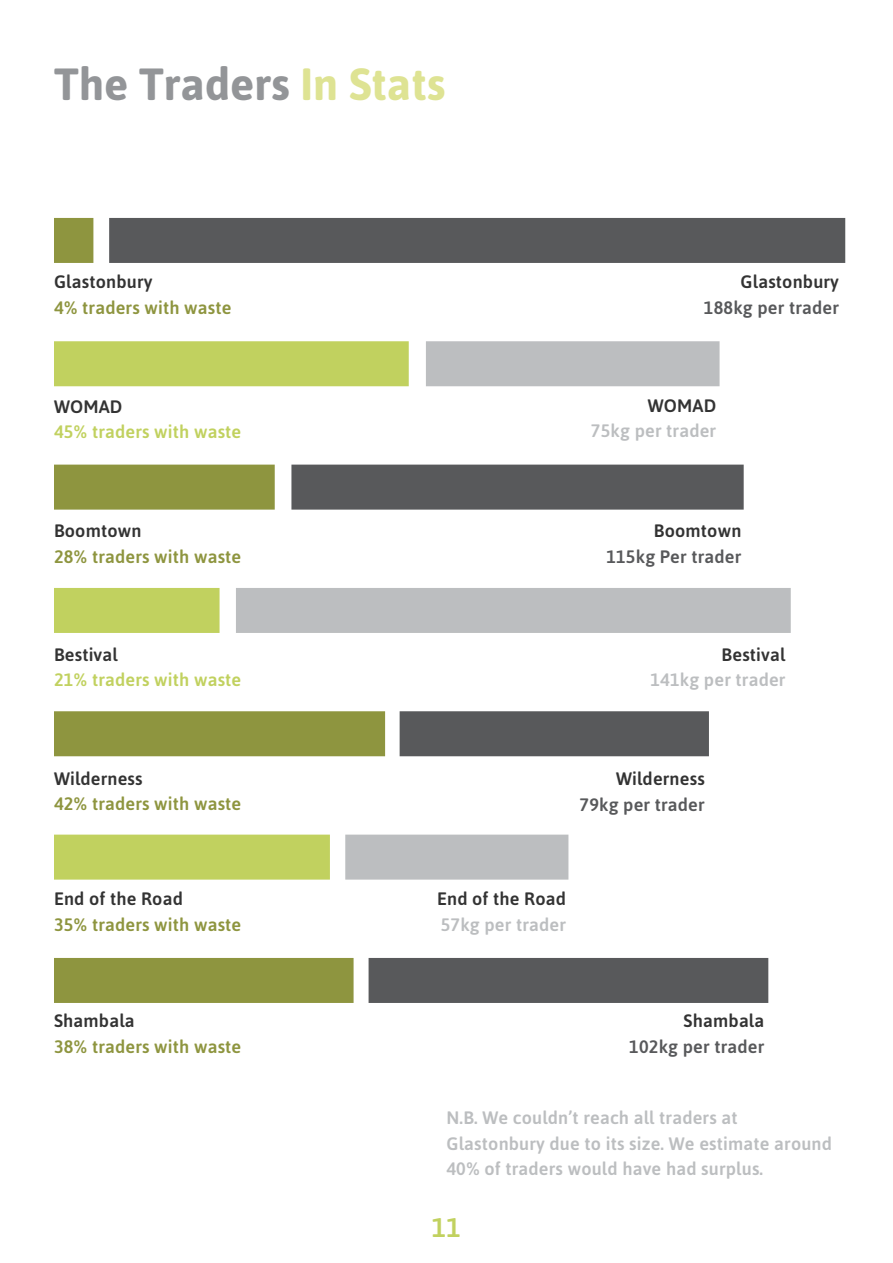
<style>
.page{position:relative;width:893px;height:1263px;background:#fff}
.page>*{position:absolute;margin:0;border:0;box-sizing:border-box;transform-origin:0 0}
.t1{font:700 45px "Asap";color:#939598}
.t2{font:500 27px "Asap";color:#c1d15f}
.t3{font:500 18px/25.5px "Asap";letter-spacing:.01em;color:#bcbec0}
.t4{font:500 18px "Asap";letter-spacing:.01em;color:#333}
.t5{font:500 18px "Asap";letter-spacing:.01em;color:#8e953f}
.t6{font:500 18px "Asap";letter-spacing:.01em;color:#58595b}
.t7{font:500 18px "Asap";letter-spacing:.01em;color:#c1d15f}
.s1{color:#dee393}
</style>
<div class="page">
<div style="left:54px;top:218px;width:39px;height:45px;background:#8e953f"></div>
<div style="left:109px;top:218px;width:736px;height:45px;background:#58595b"></div>
<div style="left:54px;top:341px;width:355px;height:45px;background:#c1d15f"></div>
<div style="left:426px;top:341px;width:294px;height:45px;background:#bcbec0"></div>
<div style="left:54px;top:465px;width:221px;height:45px;background:#8e953f"></div>
<div style="left:291px;top:465px;width:453px;height:45px;background:#58595b"></div>
<div style="left:54px;top:588px;width:166px;height:45px;background:#c1d15f"></div>
<div style="left:236px;top:588px;width:555px;height:45px;background:#bcbec0"></div>
<div style="left:54px;top:711px;width:331px;height:45px;background:#8e953f"></div>
<div style="left:400px;top:711px;width:309px;height:45px;background:#58595b"></div>
<div style="left:54px;top:835px;width:276px;height:45px;background:#c1d15f"></div>
<div style="left:345px;top:835px;width:223px;height:45px;background:#bcbec0"></div>
<div style="left:54px;top:958px;width:300px;height:45px;background:#8e953f"></div>
<div style="left:369px;top:958px;width:399px;height:45px;background:#58595b"></div>
<h1 class="t1" style="left:54px;top:54px;width:393px">The Traders <span class="s1">In Stats</span></h1>
<p class="t4" style="left:54px;top:270px;width:100px">Glastonbury</p>
<p class="t5" style="left:54px;top:296px;width:179px">4% traders with waste</p>
<p class="t4" style="left:54px;top:394px;width:70px">WOMAD</p>
<p class="t7" style="left:54px;top:420px;width:189px">45% traders with waste</p>
<p class="t4" style="left:54px;top:519px;width:89px">Boomtown</p>
<p class="t5" style="left:54px;top:544px;width:189px">28% traders with waste</p>
<p class="t4" style="left:54px;top:642px;width:65px">Bestival</p>
<p class="t7" style="left:54px;top:668px;width:189px">21% traders with waste</p>
<p class="t4" style="left:54px;top:767px;width:90px">Wilderness</p>
<p class="t5" style="left:54px;top:792px;width:189px">42% traders with waste</p>
<p class="t4" style="left:54px;top:887px;width:130px">End of the Road</p>
<p class="t5" style="left:54px;top:912px;width:189px">35% traders with waste</p>
<p class="t4" style="left:54px;top:1009px;width:82px">Shambala</p>
<p class="t5" style="left:54px;top:1034px;width:189px">38% traders with waste</p>
<p class="t4" style="left:740px;top:270px;width:100px">Glastonbury</p>
<p class="t6" style="left:704px;top:296px;width:137px">188kg per trader</p>
<p class="t4" style="left:648px;top:393px;width:70px">WOMAD</p>
<p class="t3" style="left:591px;top:418px;width:127px">75kg per trader</p>
<p class="t4" style="left:654px;top:519px;width:89px">Boomtown</p>
<p class="t6" style="left:606px;top:544px;width:137px">115kg Per trader</p>
<p class="t4" style="left:722px;top:642px;width:65px">Bestival</p>
<p class="t3" style="left:650px;top:666px;width:137px">141kg per trader</p>
<p class="t4" style="left:616px;top:767px;width:90px">Wilderness</p>
<p class="t6" style="left:579px;top:792px;width:127px">79kg per trader</p>
<p class="t4" style="left:437px;top:887px;width:130px">End of the Road</p>
<p class="t3" style="left:441px;top:911px;width:127px">57kg per trader</p>
<p class="t4" style="left:684px;top:1009px;width:82px">Shambala</p>
<p class="t6" style="left:629px;top:1034px;width:137px">102kg per trader</p>
<p class="t3" style="left:446px;top:1104px;width:387px">N.B. We couldn’t reach all traders at<br>Glastonbury due to its size. We estimate around<br>40% of traders would have had surplus.</p>
<h2 class="t2" style="left:432px;top:1209px;width:31px">11</h2>
</div>
